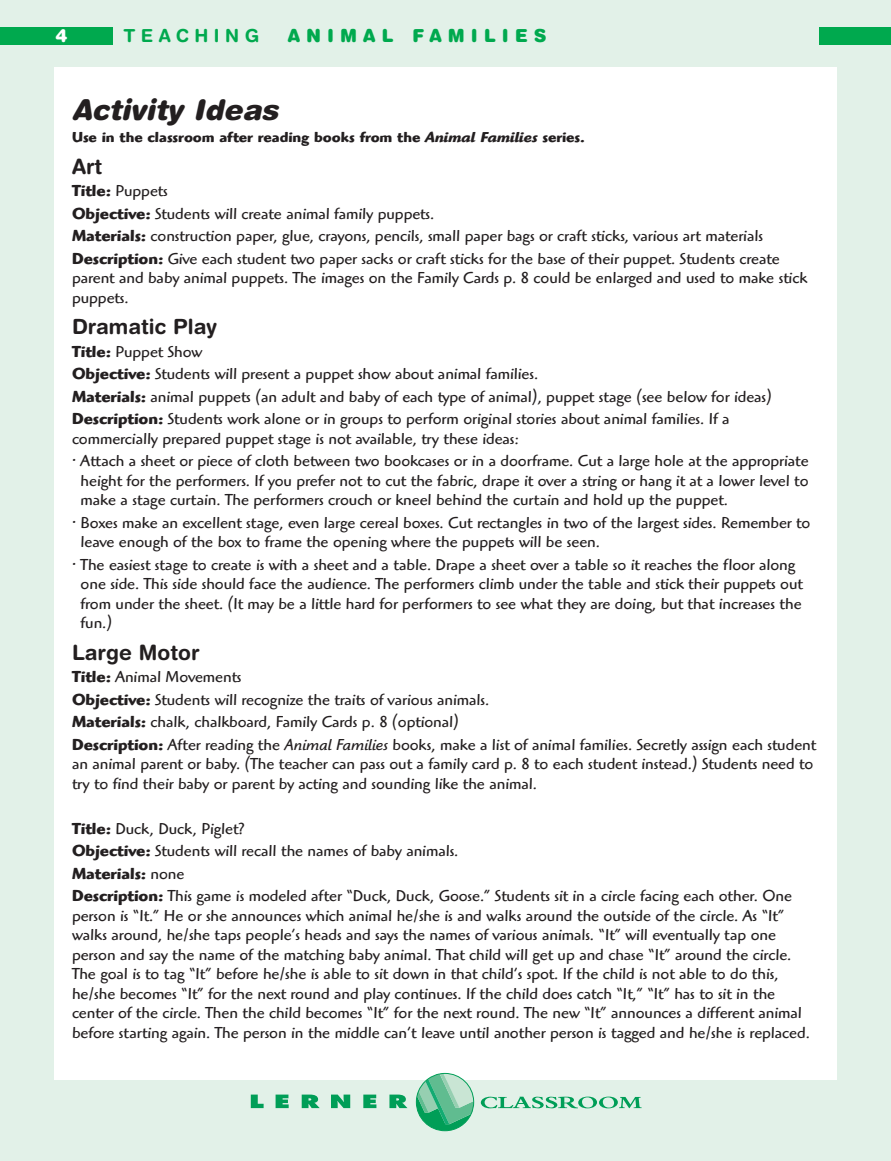
<style>
.page{position:relative;width:891px;height:1161px;background:#e2f1e8}
.page>*{position:absolute;margin:0;border:0;box-sizing:border-box;transform-origin:0 0}
.t1{font:italic 900 28.5px "Helvetica Rounded";color:#231f20}
.t2{font:700 21px "Helvetica Rounded";color:#231f20}
.t3{font:900 18px "Helvetica Rounded";letter-spacing:.335em;color:#00a94e}
.t4{font:700 18px "Helvetica Rounded";letter-spacing:.305em;color:#00a94e}
.t5{font:900 18px "Helvetica Rounded";color:#fff}
.t6{font:16.5px/19.5px "Highlander";color:#231f20}
.t7{font:700 15px "Highlander";color:#231f20}
.s1{font-style:italic}
.s2{font-weight:700}
</style>
<div class="page">
<div style="left:54px;top:67px;width:783px;height:1013px;background:#fff"></div>
<svg style="left:416px;top:1073px;width:58px;height:58px"></svg>
<svg style="left:251px;top:1095px;width:13px;height:13px"></svg>
<svg style="left:276px;top:1095px;width:13px;height:13px"></svg>
<svg style="left:302px;top:1095px;width:18px;height:13px"></svg>
<svg style="left:331px;top:1095px;width:19px;height:13px"></svg>
<svg style="left:363px;top:1095px;width:13px;height:13px"></svg>
<svg style="left:389px;top:1095px;width:18px;height:13px"></svg>
<svg style="left:481px;top:1097px;width:161px;height:11px"></svg>
<div style="left:0;top:27px;width:112px;height:18px;background:#00a94e"></div>
<div style="left:819px;top:27px;width:72px;height:18px;background:#00a94e"></div>
<p class="t5" style="left:56px;top:29px;width:14px">4</p>
<p class="t4" style="left:123px;top:28px;width:137px">TEACHING</p>
<p class="t3" style="left:288px;top:28px;width:260px">ANIMAL FAMILIES</p>
<h1 class="t1" style="left:72px;top:99px;width:213px">Activity Ideas</h1>
<p class="t7" style="left:72px;top:132px;width:514px">Use in the classroom after reading books from the <span class="s1">Animal Families</span> series.</p>
<p class="t2" style="left:72px;top:158px;width:32px">Art</p>
<p class="t6" style="left:72px;top:182px;width:709px;line-height:22.5px"><span class="s2">Title:</span> Puppets<br><span class="s2">Objective:</span> Students will create animal family puppets.<br><span class="s2">Materials:</span> construction paper, glue, crayons, pencils, small paper bags or craft sticks, various art materials <span class="s2">Description:</span> Give each student two paper sacks or craft sticks for the base of their puppet. Students create</p>
<p class="t6" style="left:72px;top:270px;width:737px">parent and baby animal puppets. The images on the Family Cards p. 8 could be enlarged and used to make stick puppets.</p>
<p class="t2" style="left:72px;top:319px;width:147px">Dramatic Play</p>
<p class="t6" style="left:72px;top:342px;width:701px;line-height:22.5px"><span class="s2">Title:</span> Puppet Show<br><span class="s2">Objective:</span> Students will present a puppet show about animal families.<br><span class="s2">Materials:</span> animal puppets (an adult and baby of each type of animal), puppet stage (see below for ideas)<br><span class="s2">Description:</span> Students work alone or in groups to perform original stories about animal families. If a</p>
<p class="t6" style="left:72px;top:431px;width:448px">commercially prepared puppet stage is not available, try these ideas:</p>
<p class="t6" style="left:81px;top:453px;width:729px;text-align:justify;text-indent:-9px">• Attach a sheet or piece of cloth between two bookcases or in a doorframe. Cut a large hole at the appropriate height for the performers. If you prefer not to cut the fabric, drape it over a string or hang it at a lower level to make a stage curtain. The performers crouch or kneel behind the curtain and hold up the puppet.</p>
<p class="t6" style="left:81px;top:515px;width:731px;text-indent:-9px">• Boxes make an excellent stage, even large cereal boxes. Cut rectangles in two of the largest sides. Remember to leave enough of the box to frame the opening where the puppets will be seen.</p>
<p class="t6" style="left:81px;top:557px;width:724px;text-indent:-9px">• The easiest stage to create is with a sheet and a table. Drape a sheet over a table so it reaches the floor along one side. This side should face the audience. The performers climb under the table and stick their puppets out from under the sheet. (It may be a little hard for performers to see what they are doing, but that increases the fun.)</p>
<p class="t2" style="left:72px;top:644px;width:129px">Large Motor</p>
<p class="t6" style="left:72px;top:668px;width:746px;line-height:22.5px"><span class="s2">Title:</span> Animal Movements<br><span class="s2">Objective:</span> Students will recognize the traits of various animals.<br><span class="s2">Materials:</span> chalk, chalkboard, Family Cards p. 8 (optional)<br><span class="s2">Description:</span> After reading the <span class="s1">Animal Families</span> books, make a list of animal families. Secretly assign each student</p>
<p class="t6" style="left:72px;top:756px;width:743px">an animal parent or baby. (The teacher can pass out a family card p. 8 to each student instead.) Students need to try to find their baby or parent by acting and sounding like the animal.</p>
<p class="t6" style="left:72px;top:819px;width:722px;line-height:22.5px"><span class="s2">Title:</span> Duck, Duck, Piglet?<br><span class="s2">Objective:</span> Students will recall the names of baby animals.<br><span class="s2">Materials:</span> none<br><span class="s2">Description:</span> This game is modeled after “Duck, Duck, Goose.” Students sit in a circle facing each other. One</p>
<p class="t6" style="left:72px;top:908px;width:739px">person is “It.” He or she announces which animal he/she is and walks around the outside of the circle. As “It” walks around, he/she taps people’s heads and says the names of various animals. “It” will eventually tap one person and say the name of the matching baby animal. That child will get up and chase “It” around the circle.<br>The goal is to tag “It” before he/she is able to sit down in that child’s spot. If the child is not able to do this, he/she becomes “It” for the next round and play continues. If the child does catch “It,” “It” has to sit in the center of the circle. Then the child becomes “It” for the next round. The new “It” announces a different animal before starting again. The person in the middle can’t leave until another person is tagged and he/she is replaced.</p>
</div>
